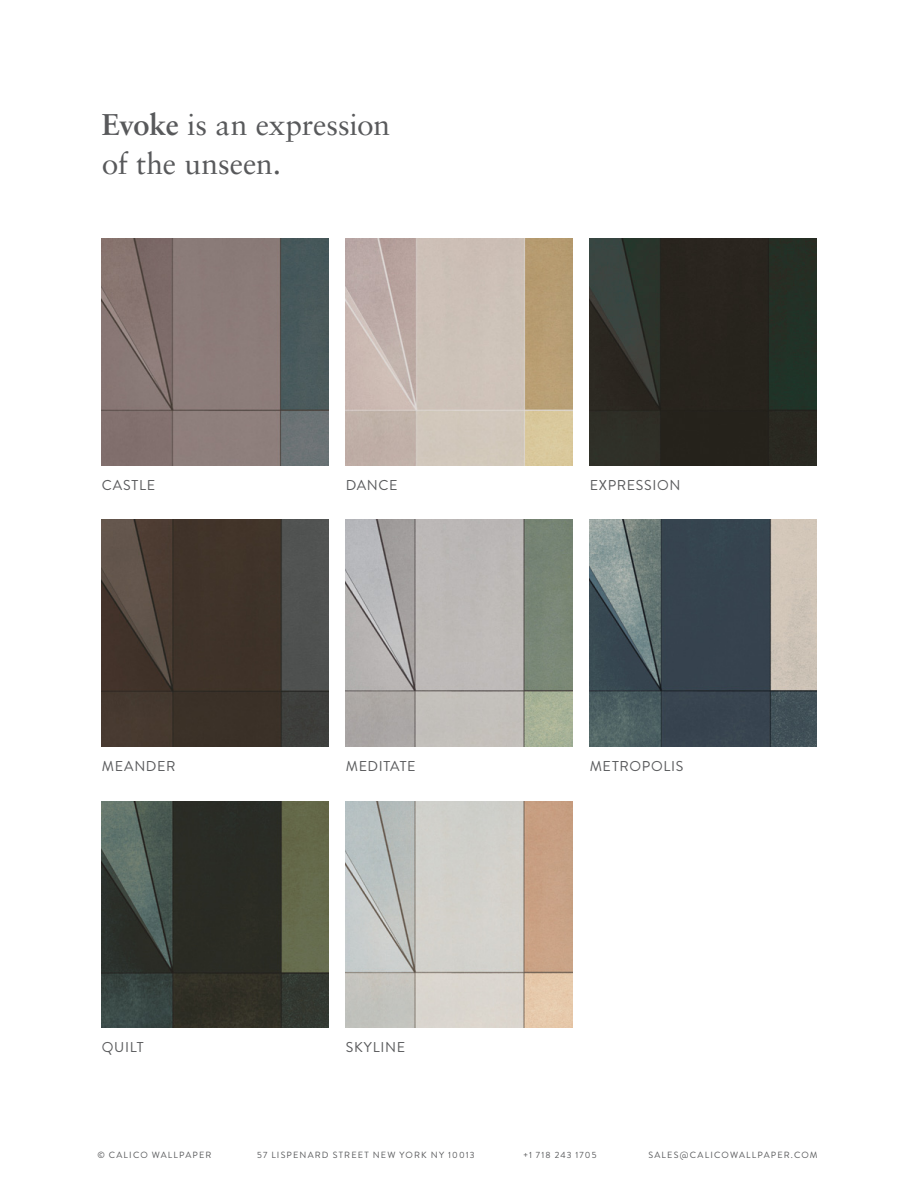
<style>
.page{position:relative;width:918px;height:1188px;background:#fff}
.page>*{position:absolute;margin:0;border:0;box-sizing:border-box;transform-origin:0 0}
.t1{font:30px/39px "Sabon LT Pro";letter-spacing:-.005em;color:#58595b}
.t2{font:14.25px "Brandon Grotesque";letter-spacing:.045em;color:#58595b}
.t3{font:9px "Brandon Grotesque";letter-spacing:.13em;color:#58595b}
.s1{font-weight:700}
</style>
<div class="page">
<img style="left:102px;top:239px;width:226px;height:226px">
<img style="left:102px;top:520px;width:226px;height:227px">
<img style="left:102px;top:801px;width:226px;height:227px">
<img style="left:590px;top:239px;width:226px;height:226px">
<img style="left:346px;top:239px;width:226px;height:226px">
<img style="left:346px;top:520px;width:226px;height:227px">
<img style="left:346px;top:801px;width:226px;height:227px">
<img style="left:590px;top:520px;width:226px;height:227px">
<h1 class="t1" style="left:102px;top:104px;width:290px"><span class="s1">Evoke</span> is an expression of the unseen.</h1>
<h2 class="t2" style="left:102px;top:475px;width:55px">CASTLE</h2>
<h2 class="t2" style="left:346px;top:475px;width:53px">DANCE</h2>
<h2 class="t2" style="left:102px;top:756px;width:75px">MEANDER</h2>
<h2 class="t2" style="left:346px;top:756px;width:71px">MEDITATE</h2>
<h2 class="t2" style="left:102px;top:1037px;width:43px">QUILT</h2>
<h2 class="t2" style="left:346px;top:1037px;width:61px">SKYLINE</h2>
<h2 class="t2" style="left:590px;top:475px;width:92px">EXPRESSION</h2>
<h2 class="t2" style="left:590px;top:756px;width:95px">METROPOLIS</h2>
<p class="t3" style="left:97px;top:1149px;width:116px">© CALICO WALLPAPER</p>
<p class="t3" style="left:257px;top:1149px;width:219px">57 LISPENARD STREET NEW YORK NY 10013</p>
<p class="t3" style="left:523px;top:1149px;width:75px">+1 718 243 1705</p>
<p class="t3" style="left:648px;top:1149px;width:171px">SALES@CALICOWALLPAPER.COM</p>
</div>
